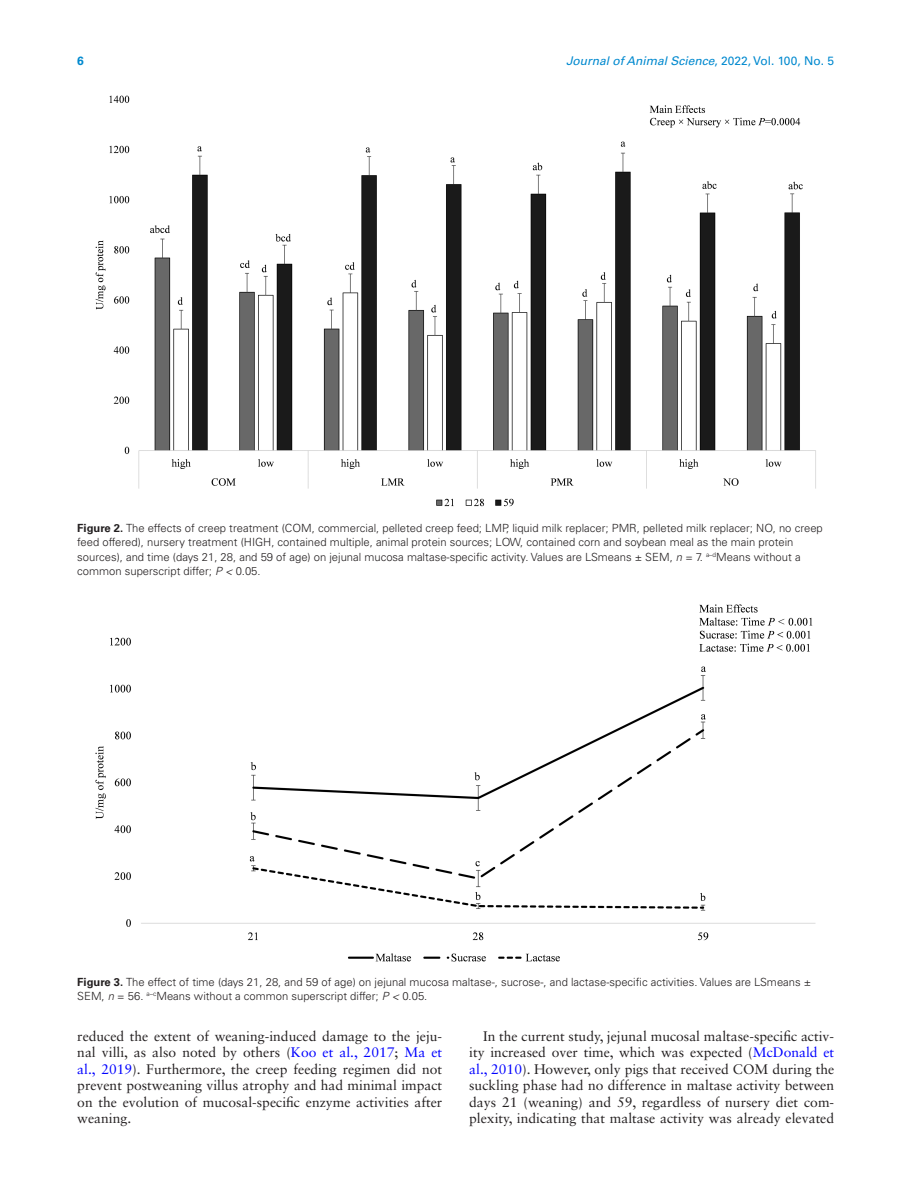
<style>
.page{position:relative;width:920px;height:1201px;background:#fff}
.page>*{position:absolute;margin:0;border:0;box-sizing:border-box;transform-origin:0 0}
.TextInd{font:13.8px/16.5px "Sabon LT Std";color:#231f20;text-align:justify}
.Text{font:13.8px/16.5px "Sabon LT Std";color:#231f20;text-align:justify}
.t1{font:italic 12px "Univers LT Std";color:#0089cf}
.t2{font:700 12px "Univers LT Std";color:#0089cf}
.FigCapt{font:300 11.25px/14.2px "Univers LT Std";color:#231f20}
.s1{font-style:normal}
.s2{font-weight:700}
.s3{font-style:italic}
.s4{color:#00f}
</style>
<div class="page">
<img style="left:95px;top:95px;width:721px;height:412px">
<img style="left:96px;top:605px;width:720px;height:356px">
<p class="t2" style="left:77px;top:53px;width:8px">6</p>
<p class="t1" style="left:566px;top:53px;width:270px">Journal of Animal Science<span class="s1">, 2022, Vol. 100, No. 5</span></p>
<p class="FigCapt" style="left:77px;top:521px;width:747px"><span class="s2">Figure 2.</span> The effects of creep treatment (COM, commercial, pelleted creep feed; LMP, liquid milk replacer; PMR, pelleted milk replacer; NO, no creep feed offered), nursery treatment (HIGH, contained multiple, animal protein sources; LOW, contained corn and soybean meal as the main protein sources), and time (days 21, 28, and 59 of age) on jejunal mucosa maltase-specific activity. Values are LSmeans ± SEM, <span class="s3">n</span> = 7. <sup>a–d</sup>Means without a common superscript differ; <span class="s3">P &lt;</span> 0.05.</p>
<p class="FigCapt" style="left:77px;top:974px;width:735px"><span class="s2">Figure 3.</span> The effect of time (days 21, 28, and 59 of age) on jejunal mucosa maltase-, sucrose-, and lactase-specific activities. Values are LSmeans ±<br>SEM, <span class="s3">n</span> = 56. <sup>a–c</sup>Means without a common superscript differ; <span class="s3">P &lt;</span> 0.05.</p>
<p class="Text" style="left:77px;top:1027px;width:366px">reduced the extent of weaning-induced damage to the jeju&shy;nal villi, as also noted by others (<span class="s4">Koo et al., 2017</span>; <span class="s4">Ma et al., 2019</span>). Furthermore, the creep feeding regimen did not prevent postweaning villus atrophy and had minimal impact on the evolution of mucosal-specific enzyme activities after weaning.</p>
<p class="TextInd" style="left:469px;top:1027px;width:366px;text-indent:14px">In the current study, jejunal mucosal maltase-specific activ&shy;ity increased over time, which was expected (<span class="s4">McDonald et al., 2010</span>). However, only pigs that received COM during the suckling phase had no difference in maltase activity between days 21 (weaning) and 59, regardless of nursery diet com&shy;plexity, indicating that maltase activity was already elevated</p>
</div>
